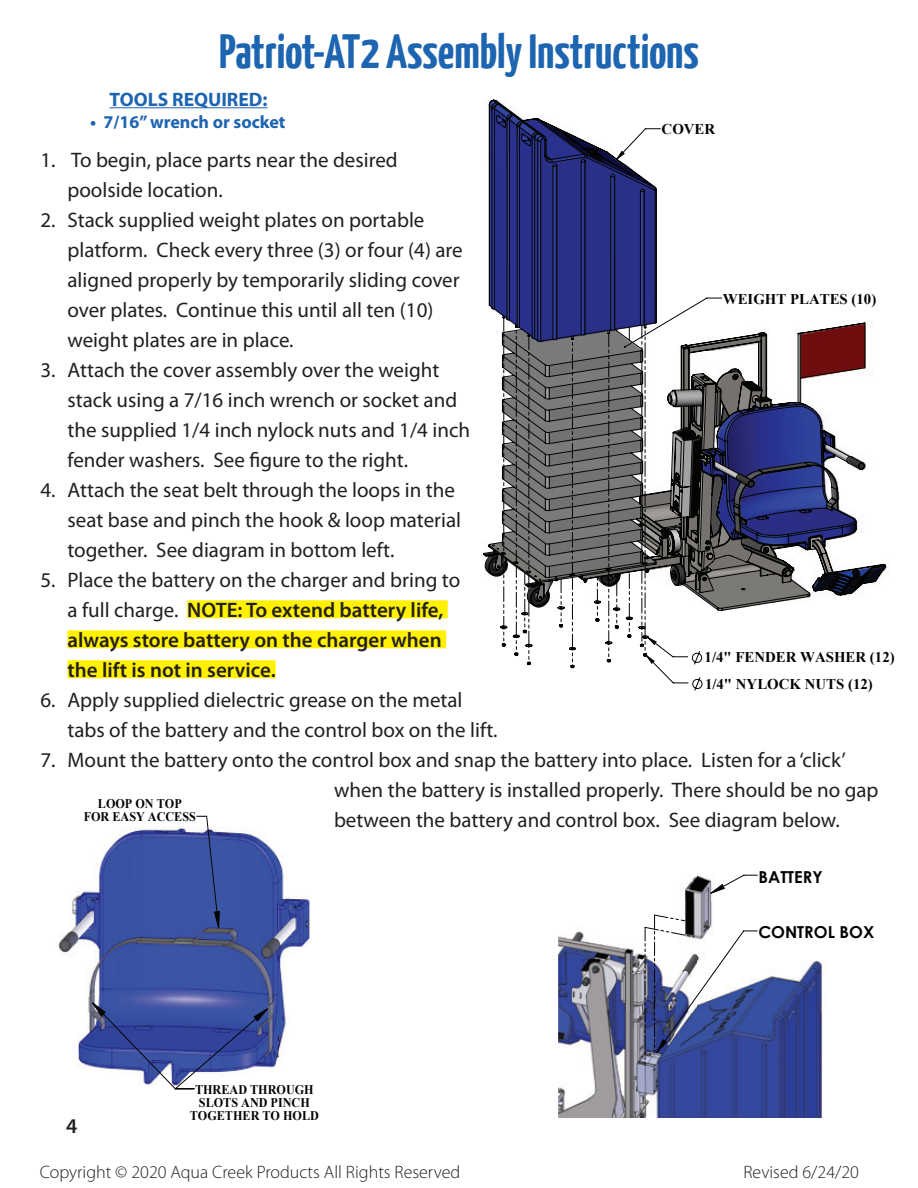
<style>
.page{position:relative;width:918px;height:1188px;background:#fff}
.page>*{position:absolute;margin:0;border:0;box-sizing:border-box;transform-origin:0 0}
.t1{font:700 48px "Yanone Kaffeesatz";color:#1d64b1}
.t2{font:21px/30px "Myriad Pro";color:#231f20}
.t3{font:600 21px/30px "Myriad Pro";color:#231f20}
.t4{font:700 19.5px "Myriad Pro";color:#1d64b1}
.t5{font:300 18px "Myriad Pro";color:#231f20}
.t6{font:700 18px "Myriad Pro";color:#1d64b1}
.t7{font:700 16.5px "Century Gothic";color:#040503}
.t8{font:700 14.85px/26.1px "Times New Roman";color:#040503}
.t9{font:700 13.2px/13.2px "Times New Roman";color:#040503;text-align:center;scale:.92 1}
.s1{font-weight:400}
</style>
<div class="page">
<div style="left:187px;top:600px;width:261px;height:18px;background:#fff101"></div>
<div style="left:68px;top:630px;width:378px;height:18px;background:#fff101"></div>
<div style="left:68px;top:660px;width:208px;height:18px;background:#fff101"></div>
<img style="left:58px;top:844px;width:253px;height:246px">
<svg style="left:92px;top:816px;width:176px;height:273px"></svg>
<svg style="left:92px;top:911px;width:176px;height:110px;background:#43579f"></svg>
<img style="left:558px;top:874px;width:266px;height:244px">
<svg style="left:645px;top:875px;width:113px;height:190px"></svg>
<svg style="left:692px;top:684px;width:10px;height:7px"></svg>
<svg style="left:483px;top:100px;width:403px;height:568px"></svg>
<svg style="left:515px;top:326px;width:2px;height:328px"></svg>
<svg style="left:503px;top:317px;width:2px;height:328px"></svg>
<svg style="left:524px;top:336px;width:6px;height:327px;background:#727371"></svg>
<svg style="left:560px;top:579px;width:2px;height:47px"></svg>
<svg style="left:596px;top:577px;width:3px;height:43px"></svg>
<svg style="left:616px;top:151px;width:41px;height:513px"></svg>
<svg style="left:608px;top:333px;width:2px;height:328px"></svg>
<svg style="left:571px;top:339px;width:3px;height:327px"></svg>
<hr style="left:110px;top:107px;width:158px;height:1px;background:#1d64b1">
<h1 class="t1" style="left:219px;top:22px;width:481px">Patriot-AT2 Assembly Instructions</h1>
<p class="t4" style="left:110px;top:87px;width:159px">TOOLS REQUIRED:</p>
<p class="t6" style="left:90px;top:110px;width:197px">• 7/16” wrench or socket</p>
<p class="t8" style="left:662px;top:116px;width:55px">COVER</p>
<p class="t2" style="left:68px;top:144px;width:332px;text-indent:-27px">1. To begin, place parts near the desired poolside location.</p>
<p class="t2" style="left:68px;top:204px;width:397px;text-indent:-27px">2. Stack supplied weight plates on portable platform. Check every three (3) or four (4) are aligned properly by temporarily sliding cover over plates. Continue this until all ten (10) weight plates are in place.</p>
<p class="t2" style="left:68px;top:355px;width:404px;text-indent:-27px">3. Attach the cover assembly over the weight stack using a 7/16 inch wrench or socket and the supplied 1/4 inch nylock nuts and 1/4 inch fender washers. See figure to the right.</p>
<p class="t2" style="left:68px;top:475px;width:395px;text-indent:-27px">4. Attach the seat belt through the loops in the seat base and pinch the hook &amp; loop material together. See diagram in bottom left.</p>
<p class="t3" style="left:68px;top:564px;width:394px;text-indent:-27px"><span class="s1">5. Place the battery on the charger and bring to a full charge.</span> NOTE: To extend battery life, always store battery on the charger when the lift is not in service.</p>
<p class="t2" style="left:68px;top:685px;width:432px;text-indent:-27px">6. Apply supplied dielectric grease on the metal tabs of the battery and the control box on the lift.</p>
<p class="t2" style="left:334px;top:745px;width:546px;text-indent:-294px">7. Mount the battery onto the control box and snap the battery into place. Listen for a ‘click’ when the battery is installed properly. There should be no gap between the battery and control box. See diagram below.</p>
<p class="t8" style="left:723px;top:285px;width:155px">WEIGHT PLATES (10)</p>
<p class="t8" style="left:705px;top:644px;width:192px">1/4" FENDER WASHER (12)<br>1/4" NYLOCK NUTS (12)</p>
<p class="t9" style="left:84px;top:796px;width:124px">LOOP ON TOP<br>FOR EASY ACCESS</p>
<p class="t7" style="left:759px;top:864px;width:66px">BATTERY</p>
<p class="t3" style="left:66px;top:1111px;width:13px">4</p>
<p class="t9" style="left:190px;top:1082px;width:142px">THREAD THROUGH<br>SLOTS AND PINCH<br>TOGETHER TO HOLD</p>
<p class="t7" style="left:758px;top:920px;width:117px">CONTROL BOX</p>
<p class="t5" style="left:40px;top:1162px;width:422px">Copyright © 2020 Aqua Creek Products All Rights Reserved</p>
<p class="t5" style="left:743px;top:1162px;width:117px">Revised 6/24/20</p>
</div>
